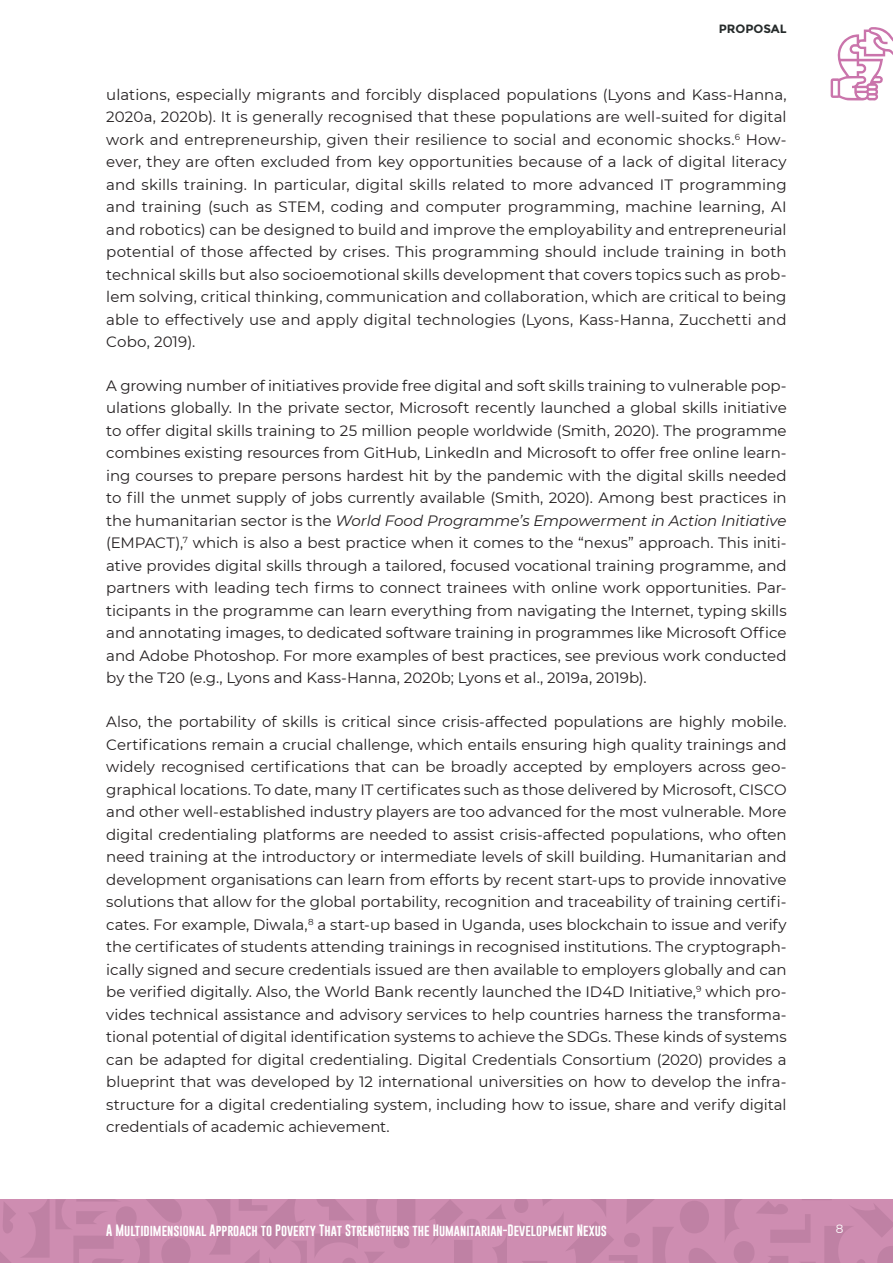
<style>
.page{position:relative;width:893px;height:1263px;background:#fff}
.page>*{position:absolute;margin:0;border:0;box-sizing:border-box;transform-origin:0 0}
.t1{font:15px/22.5px "Montserrat";color:#231f20;text-align:justify}
.t2{font:12px "Gobold";color:#fff}
.t3{font:700 12px "Montserrat";color:#262b2b}
.t4{font:12px "Montserrat";color:#fff}
.s1{font-style:italic}
</style>
<div class="page">
<div style="left:0;top:1199px;width:893px;height:64px;background:#ce8db1"></div>
<svg style="left:514px;top:1199px;width:379px;height:64px"></svg>
<svg style="left:430px;top:1200px;width:77px;height:63px"></svg>
<svg style="left:0;top:1199px;width:415px;height:64px"></svg>
<svg style="left:831px;top:27px;width:62px;height:74px"></svg>
<p class="t3" style="left:719px;top:21px;width:69px">PROPOSAL</p>
<p class="t1" style="left:106px;top:82px;width:682px">ulations, especially migrants and forcibly displaced populations (Lyons and Kass-Hanna, 2020a, 2020b). It is generally recognised that these populations are well-suited for digital work and entrepreneurship, given their resilience to social and economic shocks.<sup>6</sup> How&shy;ever, they are often excluded from key opportunities because of a lack of digital literacy and skills training. In particular, digital skills related to more advanced IT programming and training (such as STEM, coding and computer programming, machine learning, AI and robotics) can be designed to build and improve the employability and entrepreneurial potential of those affected by crises. This programming should include training in both technical skills but also socioemotional skills development that covers topics such as prob&shy;lem solving, critical thinking, communication and collaboration, which are critical to being able to effectively use and apply digital technologies (Lyons, Kass-Hanna, Zucchetti and Cobo, 2019).</p>
<p class="t1" style="left:106px;top:374px;width:682px">A growing number of initiatives provide free digital and soft skills training to vulnerable pop&shy;ulations globally. In the private sector, Microsoft recently launched a global skills initiative to offer digital skills training to 25 million people worldwide (Smith, 2020). The programme combines existing resources from GitHub, LinkedIn and Microsoft to offer free online learn&shy;ing courses to prepare persons hardest hit by the pandemic with the digital skills needed to fill the unmet supply of jobs currently available (Smith, 2020). Among best practices in the humanitarian sector is the <span class="s1">World Food Programme’s Empowerment in Action Initiative </span>(EMPACT),<sup>7</sup> which is also a best practice when it comes to the “nexus” approach. This initi&shy;ative provides digital skills through a tailored, focused vocational training programme, and partners with leading tech firms to connect trainees with online work opportunities. Par&shy;ticipants in the programme can learn everything from navigating the Internet, typing skills and annotating images, to dedicated software training in programmes like Microsoft Office and Adobe Photoshop. For more examples of best practices, see previous work conducted by the T20 (e.g., Lyons and Kass-Hanna, 2020b; Lyons et al., 2019a, 2019b).</p>
<p class="t1" style="left:106px;top:710px;width:682px">Also, the portability of skills is critical since crisis-affected populations are highly mobile.<br>Certifications remain a crucial challenge, which entails ensuring high quality trainings and widely recognised certifications that can be broadly accepted by employers across geo&shy;graphical locations. To date, many IT certificates such as those delivered by Microsoft, CISCO and other well-established industry players are too advanced for the most vulnerable. More digital credentialing platforms are needed to assist crisis-affected populations, who often need training at the introductory or intermediate levels of skill building. Humanitarian and development organisations can learn from efforts by recent start-ups to provide innovative solutions that allow for the global portability, recognition and traceability of training certifi&shy;cates. For example, Diwala,<sup>8</sup> a start-up based in Uganda, uses blockchain to issue and verify the certificates of students attending trainings in recognised institutions. The cryptograph&shy;ically signed and secure credentials issued are then available to employers globally and can be verified digitally. Also, the World Bank recently launched the ID4D Initiative,<sup>9</sup> which pro&shy;vides technical assistance and advisory services to help countries harness the transforma&shy;tional potential of digital identification systems to achieve the SDGs. These kinds of systems can be adapted for digital credentialing. Digital Credentials Consortium (2020) provides a blueprint that was developed by 12 international universities on how to develop the infra&shy;structure for a digital credentialing system, including how to issue, share and verify digital credentials of academic achievement.</p>
<p class="t2" style="left:106px;top:1223px;width:502px">A Multidimensional Approach to Poverty That Strengthens the Humanitarian-Development Nexus</p>
<p class="t4" style="left:836px;top:1221px;width:9px">8</p>
</div>
